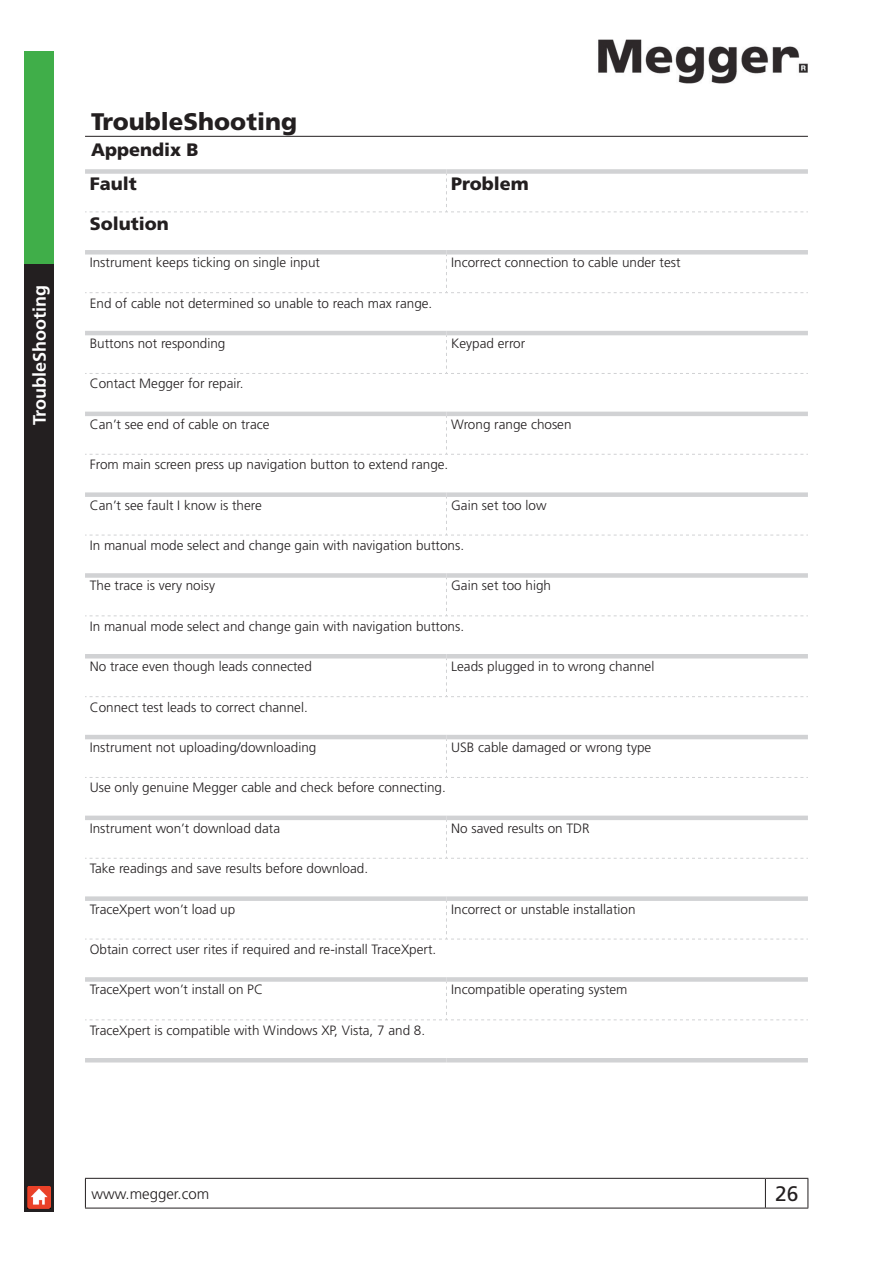
<style>
.page{position:relative;width:893px;height:1263px;background:#fff}
.page>*{position:absolute;margin:0;border:0;box-sizing:border-box;transform-origin:0 0}
.t1{font:900 24px "Frutiger LT Std";color:#231f20}
.t2{font:21px "Frutiger LT Std";color:#231f20}
.t3{font:900 18px "Frutiger LT Std";color:#231f20}
.t4{font:700 18px "Frutiger LT Std";color:#fff}
.t5{font:300 15px "Frutiger LT Std";color:#231f20}
.t6{font:300 13.5px "Frutiger LT Std";color:#231f20}
</style>
<div class="page">
<div style="left:24px;top:264px;width:30px;height:948px;background:#231f20"></div>
<hr style="left:85px;top:1178px;width:680px;height:1px;background:#231f20">
<svg style="left:85px;top:1179px;width:1px;height:29px"></svg>
<hr style="left:765px;top:1178px;width:43px;height:1px;background:#231f20">
<svg style="left:765px;top:1179px;width:1px;height:29px"></svg>
<svg style="left:807px;top:1179px;width:1px;height:29px"></svg>
<hr style="left:85px;top:1208px;width:680px;height:1px;background:#231f20">
<hr style="left:765px;top:1208px;width:43px;height:1px;background:#231f20">
<img style="left:27px;top:1186px;width:24px;height:22px">
<img style="left:598px;top:39px;width:210px;height:45px">
<div style="left:24px;top:51px;width:30px;height:213px;background:#40ae49"></div>
<svg style="left:85px;top:174px;width:723px;height:38px"></svg>
<svg style="left:85px;top:255px;width:723px;height:38px"></svg>
<svg style="left:85px;top:335px;width:723px;height:39px"></svg>
<svg style="left:85px;top:416px;width:723px;height:39px"></svg>
<svg style="left:85px;top:497px;width:723px;height:39px"></svg>
<svg style="left:85px;top:578px;width:723px;height:38px"></svg>
<svg style="left:85px;top:658px;width:723px;height:39px"></svg>
<svg style="left:85px;top:739px;width:723px;height:39px"></svg>
<svg style="left:85px;top:820px;width:723px;height:39px"></svg>
<svg style="left:85px;top:901px;width:723px;height:39px"></svg>
<svg style="left:85px;top:982px;width:723px;height:38px"></svg>
<div style="left:85px;top:169px;width:361px;height:5px;background:#d1d2d4"></div>
<div style="left:446px;top:169px;width:362px;height:5px;background:#d1d2d4"></div>
<div style="left:85px;top:250px;width:361px;height:5px;background:#d1d2d4"></div>
<div style="left:446px;top:250px;width:362px;height:5px;background:#d1d2d4"></div>
<hr style="left:85px;top:331px;width:361px;height:4px;background:#d1d2d4">
<hr style="left:446px;top:331px;width:362px;height:4px;background:#d1d2d4">
<hr style="left:85px;top:412px;width:361px;height:4px;background:#d1d2d4">
<hr style="left:446px;top:412px;width:362px;height:4px;background:#d1d2d4">
<div style="left:85px;top:492px;width:361px;height:5px;background:#d1d2d4"></div>
<div style="left:446px;top:492px;width:362px;height:5px;background:#d1d2d4"></div>
<div style="left:85px;top:573px;width:361px;height:5px;background:#d1d2d4"></div>
<div style="left:446px;top:573px;width:362px;height:5px;background:#d1d2d4"></div>
<hr style="left:85px;top:654px;width:361px;height:4px;background:#d1d2d4">
<hr style="left:446px;top:654px;width:362px;height:4px;background:#d1d2d4">
<hr style="left:85px;top:735px;width:361px;height:4px;background:#d1d2d4">
<hr style="left:446px;top:735px;width:362px;height:4px;background:#d1d2d4">
<hr style="left:85px;top:816px;width:361px;height:4px;background:#d1d2d4">
<hr style="left:446px;top:816px;width:362px;height:4px;background:#d1d2d4">
<div style="left:85px;top:896px;width:361px;height:5px;background:#d1d2d4"></div>
<div style="left:446px;top:896px;width:362px;height:5px;background:#d1d2d4"></div>
<div style="left:85px;top:977px;width:361px;height:5px;background:#d1d2d4"></div>
<div style="left:446px;top:977px;width:362px;height:5px;background:#d1d2d4"></div>
<hr style="left:85px;top:1058px;width:361px;height:4px;background:#d1d2d4">
<hr style="left:446px;top:1058px;width:362px;height:4px;background:#d1d2d4">
<hr style="left:85px;top:136px;width:723px;height:1px;background:#231f20">
<h3 class="t4" style="left:29px;top:425px;width:142px;rotate:-90deg">TroubleShooting</h3>
<h1 class="t1" style="left:91px;top:107px;width:207px">TroubleShooting</h1>
<h3 class="t3" style="left:91px;top:139px;width:109px">Appendix B</h3>
<h3 class="t3" style="left:90px;top:173px;width:49px">Fault</h3>
<h3 class="t3" style="left:451px;top:173px;width:79px">Problem</h3>
<h3 class="t3" style="left:90px;top:213px;width:81px">Solution</h3>
<p class="t6" style="left:90px;top:255px;width:232px">Instrument keeps ticking on single input</p>
<p class="t6" style="left:451px;top:255px;width:231px">Incorrect connection to cable under test</p>
<p class="t6" style="left:90px;top:295px;width:344px">End of cable not determined so unable to reach max range.</p>
<p class="t6" style="left:90px;top:336px;width:137px">Buttons not responding</p>
<p class="t6" style="left:451px;top:336px;width:76px">Keypad error</p>
<p class="t6" style="left:90px;top:376px;width:155px">Contact Megger for repair.</p>
<p class="t6" style="left:90px;top:416px;width:181px">Can’t see end of cable on trace</p>
<p class="t6" style="left:451px;top:416px;width:122px">Wrong range chosen</p>
<p class="t6" style="left:90px;top:457px;width:360px">From main screen press up navigation button to extend range.</p>
<p class="t6" style="left:90px;top:497px;width:174px">Can’t see fault I know is there</p>
<p class="t6" style="left:451px;top:497px;width:97px">Gain set too low</p>
<p class="t6" style="left:90px;top:538px;width:376px">In manual mode select and change gain with navigation buttons.</p>
<p class="t6" style="left:90px;top:578px;width:127px">The trace is very noisy</p>
<p class="t6" style="left:451px;top:578px;width:101px">Gain set too high</p>
<p class="t6" style="left:90px;top:618px;width:376px">In manual mode select and change gain with navigation buttons.</p>
<p class="t6" style="left:90px;top:659px;width:224px">No trace even though leads connected</p>
<p class="t6" style="left:451px;top:659px;width:205px">Leads plugged in to wrong channel</p>
<p class="t6" style="left:90px;top:699px;width:220px">Connect test leads to correct channel.</p>
<p class="t6" style="left:90px;top:740px;width:228px">Instrument not uploading/downloading</p>
<p class="t6" style="left:451px;top:740px;width:202px">USB cable damaged or wrong type</p>
<p class="t6" style="left:90px;top:780px;width:358px">Use only genuine Megger cable and check before connecting.</p>
<p class="t6" style="left:90px;top:820px;width:192px">Instrument won’t download data</p>
<p class="t6" style="left:451px;top:820px;width:140px">No saved results on TDR</p>
<p class="t6" style="left:90px;top:861px;width:280px">Take readings and save results before download.</p>
<p class="t6" style="left:90px;top:901px;width:147px">TraceXpert won’t load up</p>
<p class="t6" style="left:451px;top:901px;width:186px">Incorrect or unstable installation</p>
<p class="t6" style="left:90px;top:941px;width:348px">Obtain correct user rites if required and re-install TraceXpert.</p>
<p class="t6" style="left:90px;top:982px;width:175px">TraceXpert won’t install on PC</p>
<p class="t6" style="left:451px;top:982px;width:178px">Incompatible operating system</p>
<p class="t6" style="left:90px;top:1022px;width:337px">TraceXpert is compatible with Windows XP, Vista, 7 and 8.</p>
<p class="t5" style="left:91px;top:1185px;width:119px">www.megger.com</p>
<h2 class="t2" style="left:775px;top:1181px;width:25px">26</h2>
</div>
